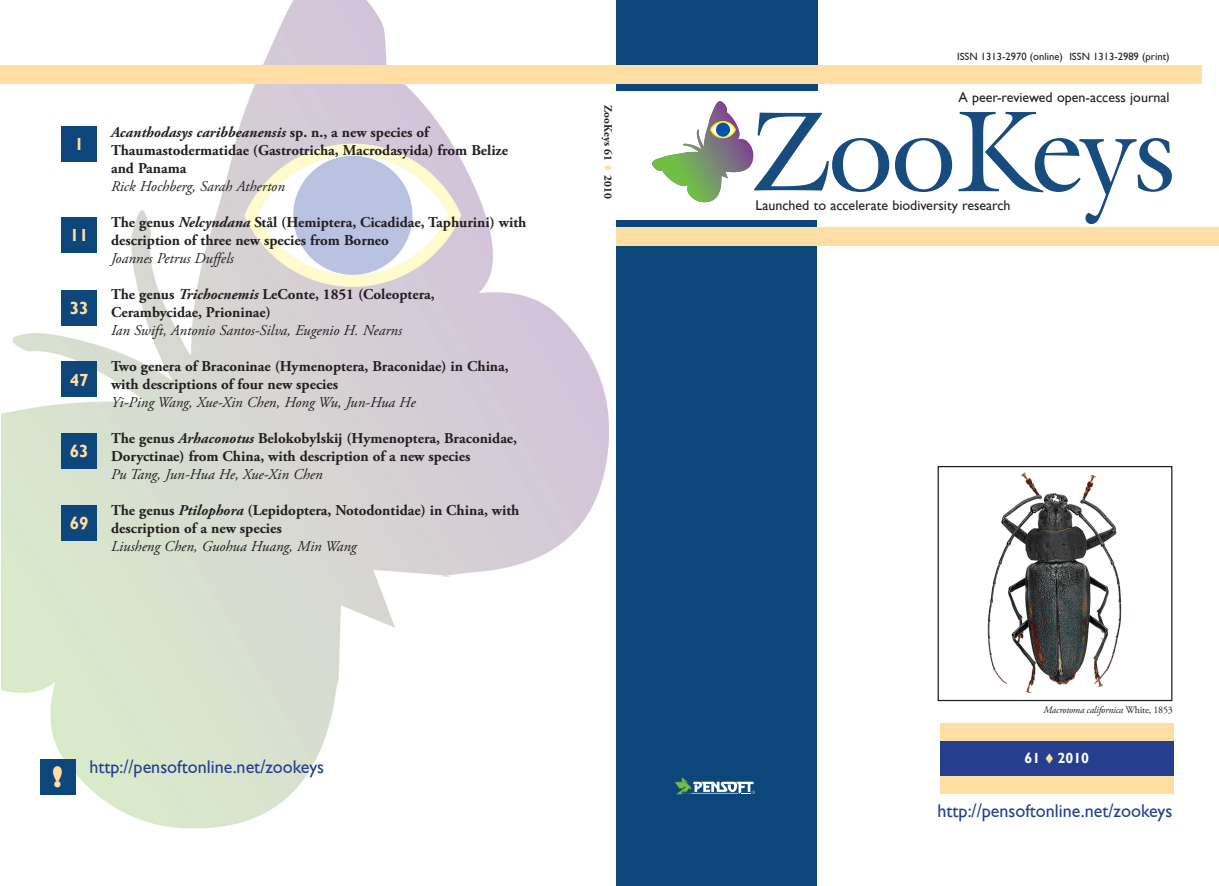
<style>
.page{position:relative;width:1219px;height:886px;background:#fff}
.page>*{position:absolute;margin:0;border:0;box-sizing:border-box;transform-origin:0 0}
.t1{font:800 27.12px "Gill Sans";color:#ffdea4}
.t2{font:18.38px "Gill Sans";color:#253f8e}
.t3{font:700 17.5px "Gill Sans";color:#ffdea4}
.t4{font:700 15px/18px "Adobe Garamond Pro";color:#231f20}
.t5{font:italic 15px "Adobe Garamond Pro";color:#231f20}
.t6{font:700 14.62px "Gill Sans";color:#fff}
.t7{font:14px "Gill Sans";color:#231f20}
.t8{font:700 11.25px "Adobe Garamond Pro";color:#231f20}
.t9{font:10.62px "Gill Sans";color:#231f20}
.t10{font:italic 10px "Adobe Garamond Pro";letter-spacing:-.02em;color:#231f20}
.s1{font-style:italic}
.s2{color:#ffdea4}
.s3{font-style:normal}
</style>
<div class="page">
<img style="left:1px;top:0;width:631px;height:857px">
<div style="left:617px;top:221px;width:200px;height:665px;background:#0d467b"></div>
<div style="left:617px;top:0;width:201px;height:91px;background:#0d467b"></div>
<svg style="left:675px;top:777px;width:80px;height:17px"></svg>
<div style="left:0;top:65px;width:1201px;height:19px;background:#ffdea4"></div>
<div style="left:617px;top:228px;width:602px;height:18px;background:#ffdea4"></div>
<div style="left:40px;top:759px;width:35px;height:35px;background:#0d467b"></div>
<svg style="left:652px;top:101px;width:237px;height:102px"></svg>
<svg style="left:895px;top:138px;width:57px;height:54px"></svg>
<svg style="left:958px;top:112px;width:213px;height:112px"></svg>
<img style="left:987px;top:472px;width:135px;height:222px">
<div style="left:938px;top:466px;width:234px;height:235px;border:1px solid #231f20"></div>
<div style="left:61px;top:126px;width:36px;height:36px;background:#0d467b"></div>
<div style="left:62px;top:217px;width:35px;height:36px;background:#0d467b"></div>
<div style="left:62px;top:290px;width:35px;height:36px;background:#0d467b"></div>
<div style="left:62px;top:362px;width:35px;height:35px;background:#0d467b"></div>
<div style="left:62px;top:433px;width:35px;height:35px;background:#0d467b"></div>
<div style="left:62px;top:506px;width:35px;height:35px;background:#0d467b"></div>
<div style="left:940px;top:740px;width:234px;height:36px;background:#253f8e"></div>
<div style="left:940px;top:723px;width:234px;height:17px;background:#ffdea4"></div>
<div style="left:940px;top:776px;width:234px;height:18px;background:#ffdea4"></div>
<p class="t3" style="left:74px;top:134px;width:11px">1</p>
<p class="t3" style="left:70px;top:225px;width:20px">11</p>
<p class="t3" style="left:70px;top:298px;width:20px">33</p>
<p class="t3" style="left:70px;top:369px;width:20px">47</p>
<p class="t3" style="left:70px;top:440px;width:20px">63</p>
<p class="t3" style="left:70px;top:513px;width:20px">69</p>
<p class="t4" style="left:111px;top:124px;width:398px"><span class="s1">Acanthodasys caribbeanensis</span> sp. n., a new species of<br>Thaumastodermatidae (Gastrotricha, Macrodasyida) from Belize and Panama</p>
<p class="t5" style="left:111px;top:180px;width:175px">Rick Hochberg, Sarah Atherton</p>
<p class="t4" style="left:111px;top:214px;width:417px">The genus <span class="s1">Nelcyndana</span> Stål (Hemiptera, Cicadidae, Taphurini) with description of three new species from Borneo</p>
<p class="t5" style="left:111px;top:252px;width:124px">Joannes Petrus Duffels</p>
<p class="t4" style="left:111px;top:286px;width:325px">The genus <span class="s1">Trichocnemis</span> LeConte, 1851 (Coleoptera,<br>Cerambycidae, Prioninae)</p>
<p class="t5" style="left:111px;top:324px;width:292px">Ian Swift, Antonio Santos-Silva, Eugenio H. Nearns</p>
<p class="t4" style="left:111px;top:358px;width:399px">Two genera of Braconinae (Hymenoptera, Braconidae) in China, with descriptions of four new species</p>
<p class="t5" style="left:111px;top:396px;width:306px">Yi-Ping Wang, Xue-Xin Chen, Hong Wu, Jun-Hua He</p>
<p class="t4" style="left:111px;top:430px;width:408px">The genus <span class="s1">Arhaconotus</span> Belokobylskij (Hymenoptera, Braconidae,<br>Doryctinae) from China, with description of a new species</p>
<p class="t5" style="left:111px;top:468px;width:213px">Pu Tang, Jun-Hua He, Xue-Xin Chen</p>
<p class="t4" style="left:111px;top:502px;width:410px">The genus <span class="s1">Ptilophora</span> (Lepidoptera, Notodontidae) in China, with description of a new species</p>
<p class="t5" style="left:111px;top:540px;width:247px">Liusheng Chen, Guohua Huang, Min Wang</p>
<p class="t8" style="left:613px;top:105px;width:95px;rotate:90deg">ZooKeys 61 <span class="s2">▼</span> 2010</p>
<h1 class="t1" style="left:52px;top:760px;width:12px">!</h1>
<p class="t2" style="left:89px;top:756px;width:236px">http://pensoftonline.net/zookeys</p>
<p class="t9" style="left:957px;top:50px;width:214px">ISSN 1313-2970 (online) ISSN 1313-2989 (print)</p>
<p class="t7" style="left:958px;top:89px;width:213px">A peer-reviewed open-access journal</p>
<p class="t7" style="left:755px;top:197px;width:257px">Launched to accelerate biodiversity research</p>
<p class="t10" style="left:1043px;top:705px;width:131px">Macrotoma californica <span class="s3">White, 1853</span></p>
<p class="t6" style="left:1024px;top:750px;width:66px">61 <span class="s2">▼</span> 2010</p>
<p class="t2" style="left:938px;top:799px;width:236px">http://pensoftonline.net/zookeys</p>
</div>
